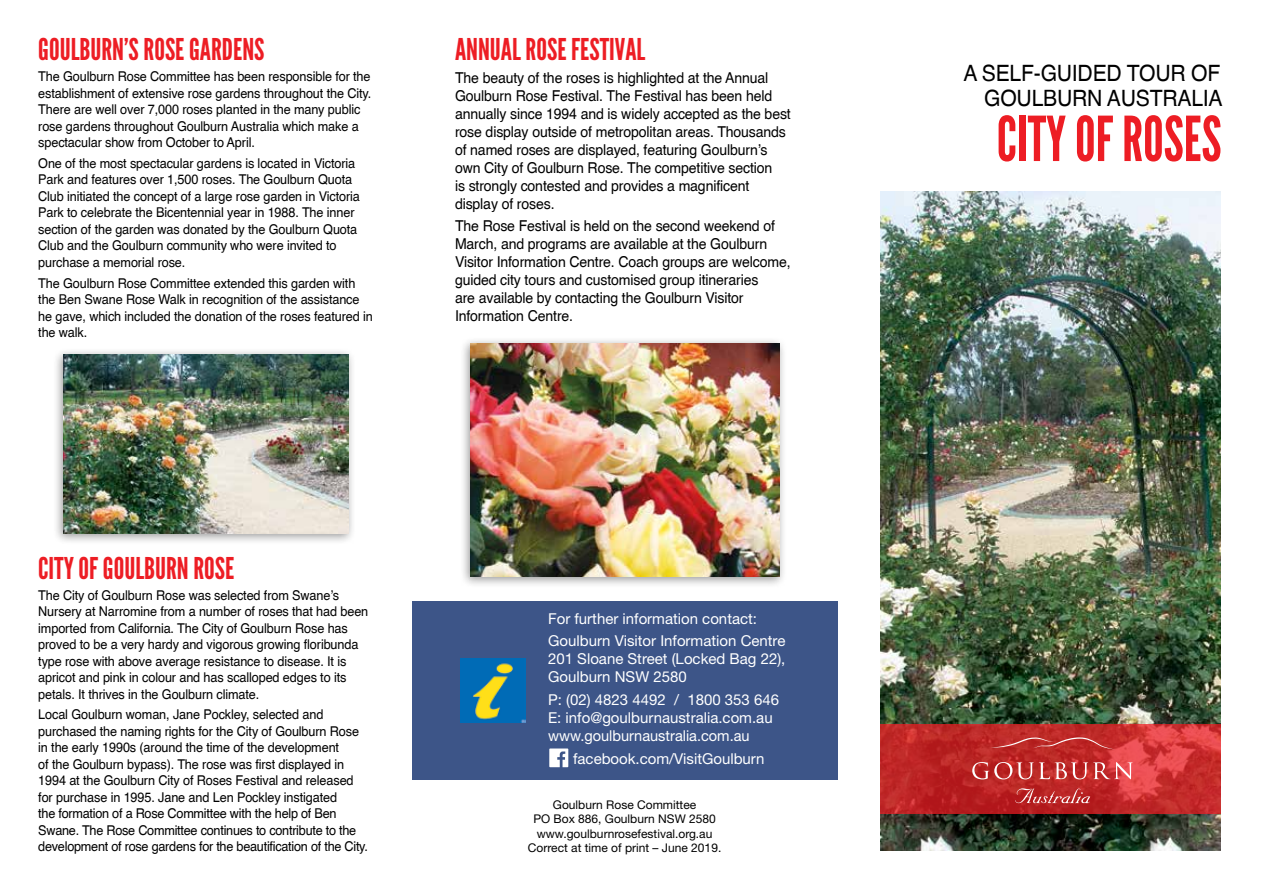
<style>
.page{position:relative;width:1263px;height:893px;background:#fff}
.page>*{position:absolute;margin:0;border:0;box-sizing:border-box;transform-origin:0 0}
.t1{font:61.8px "League Gothic";color:#ed1d24;scale:.94 1}
.t2{font:30px "League Gothic";color:#ed1d24}
.t3{font:22.5px/24.5px "Helvetica";letter-spacing:-.01em;color:#000;text-align:right;scale:.94 1}
.t4{font:15px/18px "Helvetica";letter-spacing:-.01em;color:#000;scale:.94 1}
.t5{font:15px/18px "Helvetica Neue";color:#fff}
.t6{font:13.5px/16.5px "Helvetica";letter-spacing:-.01em;color:#000;scale:.94 1}
.t7{font:12px/14.4px "Helvetica Neue";color:#000;text-align:center}
</style>
<div class="page">
<img style="left:880px;top:191px;width:340px;height:659px">
<div style="left:459px;top:337px;width:328px;height:251px;background:#000;opacity:.4"></div>
<img style="left:471px;top:343px;width:309px;height:234px">
<div style="left:53px;top:348px;width:303px;height:197px;background:#000;opacity:.4"></div>
<img style="left:64px;top:355px;width:285px;height:178px">
<svg style="left:880px;top:725px;width:340px;height:89px;fill:#bf2827"></svg>
<svg style="left:972px;top:762px;width:161px;height:17px"></svg>
<svg style="left:1015px;top:788px;width:75px;height:15px"></svg>
<svg style="left:990px;top:737px;width:125px;height:12px"></svg>
<div style="left:412px;top:601px;width:426px;height:178px;background:#3d5588"></div>
<svg style="left:549px;top:748px;width:19px;height:19px"></svg>
<img style="left:460px;top:658px;width:65px;height:64px">
<h2 class="t2" style="left:38px;top:32px;width:228px">GOULBURN’S ROSE GARDENS</h2>
<p class="t6" style="left:38px;top:68px;width:356px">The Goulburn Rose Committee has been responsible for the establishment of extensive rose gardens throughout the City.<br>There are well over 7,000 roses planted in the many public rose gardens throughout Goulburn Australia which make a spectacular show from October to April.</p>
<p class="t6" style="left:38px;top:154px;width:344px">One of the most spectacular gardens is located in Victoria Park and features over 1,500 roses. The Goulburn Quota Club initiated the concept of a large rose garden in Victoria Park to celebrate the Bicentennial year in 1988. The inner section of the garden was donated by the Goulburn Quota Club and the Goulburn community who were invited to purchase a memorial rose.</p>
<p class="t6" style="left:38px;top:274px;width:357px">The Goulburn Rose Committee extended this garden with the Ben Swane Rose Walk in recognition of the assistance he gave, which included the donation of the roses featured in the walk.</p>
<h2 class="t2" style="left:455px;top:32px;width:192px">ANNUAL ROSE FESTIVAL</h2>
<p class="t4" style="left:455px;top:68px;width:359px">The beauty of the roses is highlighted at the Annual Goulburn Rose Festival. The Festival has been held annually since 1994 and is widely accepted as the best rose display outside of metropolitan areas. Thousands of named roses are displayed, featuring Goulburn’s own City of Goulburn Rose. The competitive section<br>is strongly contested and provides a magnificent display of roses.</p>
<p class="t4" style="left:455px;top:216px;width:359px">The Rose Festival is held on the second weekend of March, and programs are available at the Goulburn Visitor Information Centre. Coach groups are welcome, guided city tours and customised group itineraries<br>are available by contacting the Goulburn Visitor Information Centre.</p>
<h2 class="t2" style="left:38px;top:550px;width:166px">CITY OF GOULBURN ROSE</h2>
<p class="t6" style="left:38px;top:586px;width:353px">The City of Goulburn Rose was selected from Swane’s Nursery at Narromine from a number of roses that had been imported from California. The City of Goulburn Rose has proved to be a very hardy and vigorous growing floribunda type rose with above average resistance to disease. It is apricot and pink in colour and has scalloped edges to its petals. It thrives in the Goulburn climate.</p>
<p class="t6" style="left:38px;top:706px;width:352px">Local Goulburn woman, Jane Pockley, selected and purchased the naming rights for the City of Goulburn Rose in the early 1990s (around the time of the development<br>of the Goulburn bypass). The rose was first displayed in 1994 at the Goulburn City of Roses Festival and released for purchase in 1995. Jane and Len Pockley instigated<br>the formation of a Rose Committee with the help of Ben Swane. The Rose Committee continues to contribute to the development of rose gardens for the beautification of the City.</p>
<p class="t5" style="left:548px;top:608px;width:239px;line-height:22.2px">For further information contact:<br>Goulburn Visitor Information Centre</p>
<p class="t5" style="left:548px;top:650px;width:239px">201 Sloane Street (Locked Bag 22),<br>Goulburn NSW 2580</p>
<p class="t5" style="left:548px;top:690px;width:232px">P: (02) 4823 4492 / 1800 353 646<br>E: info@goulburnaustralia.com.au www.goulburnaustralia.com.au</p>
<p class="t5" style="left:573px;top:749px;width:193px">facebook.com/VisitGoulburn</p>
<p class="t7" style="left:528px;top:797px;width:195px">Goulburn Rose Committee<br>PO Box 886, Goulburn NSW 2580 www.goulburnrosefestival.org.au<br>Correct at time of print – June 2019.</p>
<h3 class="t3" style="left:963px;top:61px;width:277px">A SELF-GUIDED TOUR OF<br>GOULBURN AUSTRALIA</h3>
<h1 class="t1" style="left:997px;top:102px;width:241px">CITY OF ROSES</h1>
</div>
